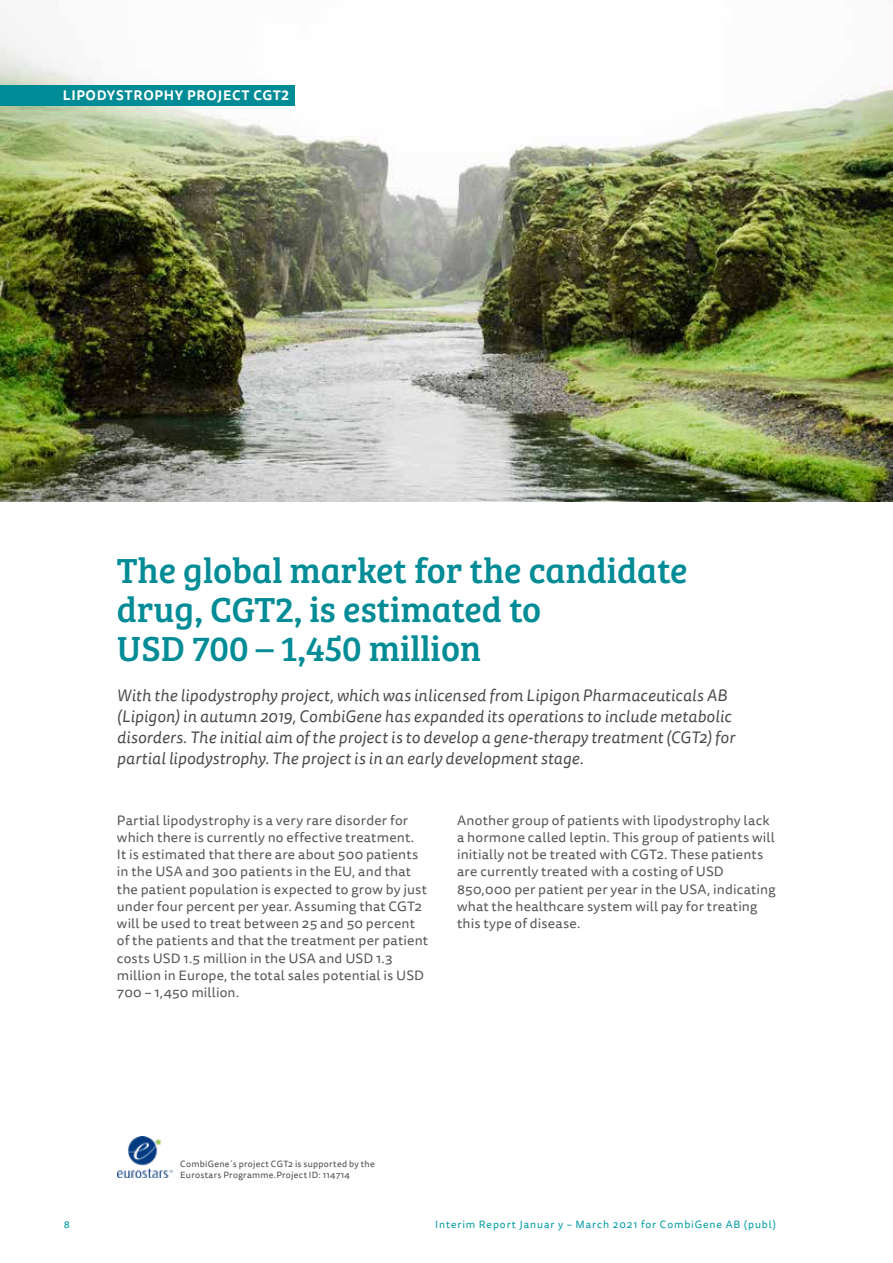
<style>
.page{position:relative;width:893px;height:1263px;background:#fff}
.page>*{position:absolute;margin:0;border:0;box-sizing:border-box;transform-origin:0 0}
.t1{font:36px/39px "Bree Serif";color:#008c96}
.t2{font:italic 16.5px/21px "Tisa Sans Pro";letter-spacing:.015em;color:#4a4a49}
.t3{font:13.5px/17.2px "Tisa Sans Pro";letter-spacing:.015em;color:#575756}
.t4{font:700 13.5px "Tisa Sans Pro";letter-spacing:.05em;color:#fff}
.t5{font:10.5px "Tisa Sans Pro";letter-spacing:.085em;color:#009aa5}
.t6{font:9px/10.5px "Tisa Sans Pro";letter-spacing:.03em;color:#4a4a49}
</style>
<div class="page">
<img style="left:0;top:32px;width:893px;height:470px">
<div style="left:0;top:85px;width:295px;height:20px;background:#008c96"></div>
<img style="left:118px;top:1137px;width:54px;height:40px">
<p class="t4" style="left:63px;top:86px;width:228px">LIPODYSTROPHY PROJECT CGT2</p>
<h1 class="t1" style="left:117px;top:549px;width:572px">The global market for the candidate drug, CGT2, is estimated to<br>USD 700 – 1,450 million</h1>
<p class="t2" style="left:117px;top:685px;width:619px">With the lipodystrophy project, which was inlicensed from Lipigon Pharmaceuticals AB (Lipigon) in autumn 2019, CombiGene has expanded its operations to include metabolic disorders. The initial aim of the project is to develop a gene-therapy treatment (CGT2) for partial lipodystrophy. The project is in an early development stage.</p>
<p class="t3" style="left:117px;top:811px;width:313px">Partial lipodystrophy is a very rare disorder for which there is currently no effective treatment.<br>It is estimated that there are about 500 patients in the USA and 300 patients in the EU, and that the patient population is expected to grow by just under four percent per year. Assuming that CGT2 will be used to treat between 25 and 50 percent of the patients and that the treatment per patient costs USD 1.5 million in the USA and USD 1.3 million in Europe, the total sales potential is USD 700 – 1,450 million.</p>
<p class="t3" style="left:457px;top:812px;width:320px">Another group of patients with lipodystrophy lack a hormone called leptin. This group of patients will initially not be treated with CGT2. These patients are currently treated with a costing of USD 850,000 per patient per year in the USA, indicating what the healthcare system will pay for treating this type of disease.</p>
<p class="t6" style="left:180px;top:1159px;width:196px">CombiGene´s project CGT2 is supported by the<br>Eurostars Programme.Project ID: 114714</p>
<p class="t5" style="left:64px;top:1217px;width:8px">8</p>
<p class="t5" style="left:435px;top:1217px;width:342px">Interim Report Januar y – March 2021 for CombiGene AB (publ)</p>
</div>
